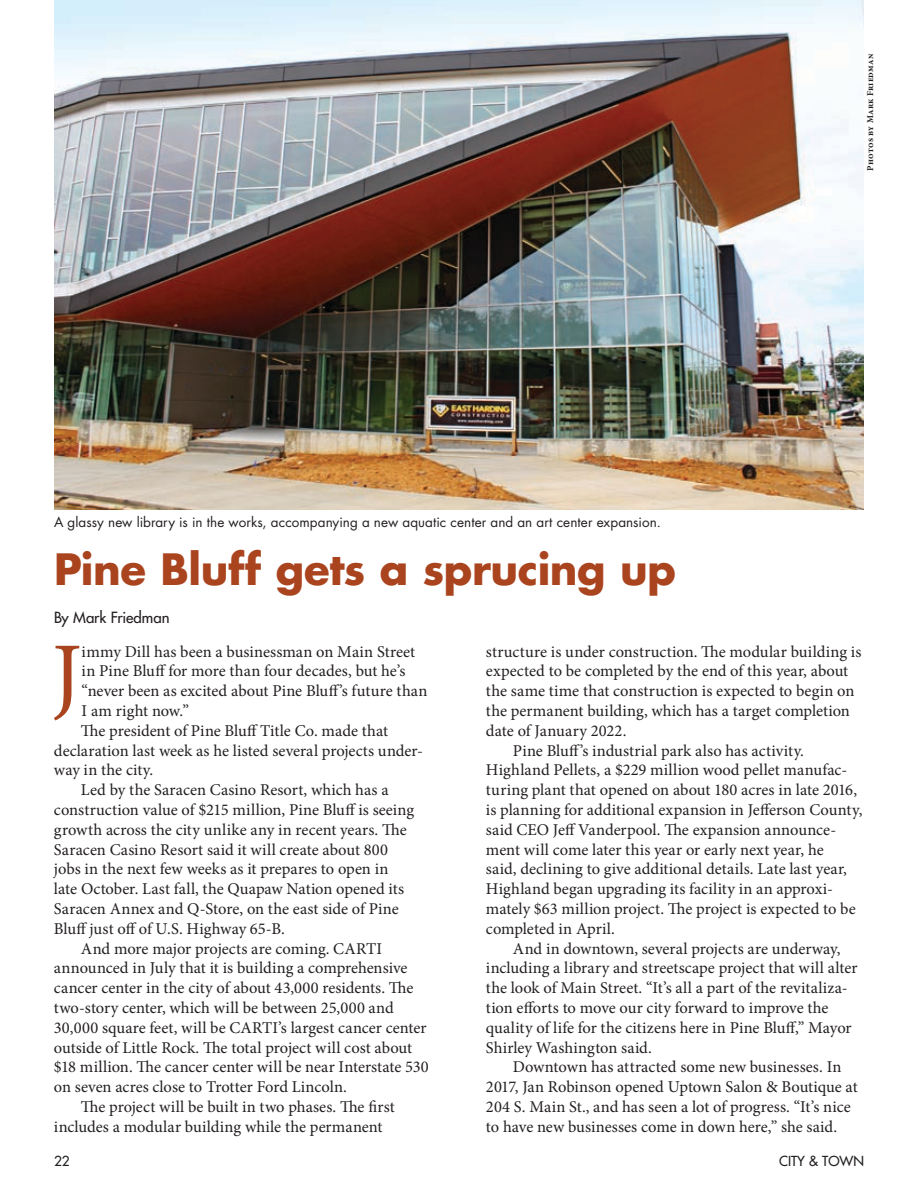
<style>
.page{position:relative;width:918px;height:1188px;background:#fff}
.page>*{position:absolute;margin:0;border:0;box-sizing:border-box;transform-origin:0 0}
.t1{font:91.65px "Minion Pro";color:#aa441f}
.t2{font:700 42px "Futura LT Pro";letter-spacing:-.01em;color:#aa441f}
.t3{font:16.5px "Minion Pro";color:#231f20}
.t4{font:500 15px "Futura LT Pro";letter-spacing:-.01em;color:#231f20}
.t5{font:13.5px "Futura LT Pro";letter-spacing:.005em;color:#231f20}
.t6{font:500 13.5px "Futura LT Pro";color:#231f20}
.t7{font:700 9px "Minion Pro";letter-spacing:.02em;color:#231f20}
</style>
<div class="page">
<img style="left:54px;top:0;width:810px;height:509px">
<p class="t5" style="left:54px;top:513px;width:608px">A glassy new library is in the works, accompanying a new aquatic center and an art center expansion.</p>
<p class="t7" style="left:864px;top:171px;width:118px;rotate:-90deg">Photos by Mark Friedman</p>
<h2 class="t2" style="left:54px;top:537px;width:624px">Pine Bluff gets a sprucing up</h2>
<p class="t4" style="left:54px;top:607px;width:117px">By Mark Friedman</p>
<h1 class="t1" style="left:52px;top:615px;width:32px">J</h1>
<p class="t3" style="left:82px;top:640px;width:335px">immy Dill has been a businessman on Main Street</p>
<p class="t3" style="left:486px;top:640px;width:377px">structure is under construction. The modular building is</p>
<p class="t3" style="left:486px;top:660px;width:364px">expected to be completed by the end of this year, about</p>
<p class="t3" style="left:486px;top:680px;width:370px">the same time that construction is expected to begin on</p>
<p class="t3" style="left:486px;top:700px;width:366px">the permanent building, which has a target completion</p>
<p class="t3" style="left:486px;top:719px;width:142px">date of January 2022.</p>
<p class="t3" style="left:513px;top:739px;width:293px">Pine Bluff’s industrial park also has activity.</p>
<p class="t3" style="left:486px;top:759px;width:363px">Highland Pellets, a $229 million wood pellet manufac-</p>
<p class="t3" style="left:486px;top:779px;width:373px">turing plant that opened on about 180 acres in late 2016,</p>
<p class="t3" style="left:486px;top:799px;width:378px">is planning for additional expansion in Jefferson County,</p>
<p class="t3" style="left:486px;top:818px;width:352px">said CEO Jeff Vanderpool. The expansion announce-</p>
<p class="t3" style="left:486px;top:838px;width:339px">ment will come later this year or early next year, he</p>
<p class="t3" style="left:486px;top:858px;width:363px">said, declining to give additional details. Late last year,</p>
<p class="t3" style="left:486px;top:878px;width:349px">Highland began upgrading its facility in an approxi-</p>
<p class="t3" style="left:486px;top:898px;width:371px">mately $63 million project. The project is expected to be</p>
<p class="t3" style="left:486px;top:917px;width:130px">completed in April.</p>
<p class="t3" style="left:513px;top:937px;width:329px">And in downtown, several projects are underway,</p>
<p class="t3" style="left:486px;top:957px;width:373px">including a library and streetscape project that will alter</p>
<p class="t3" style="left:486px;top:977px;width:363px">the look of Main Street. “It’s all a part of the revitaliza-</p>
<p class="t3" style="left:486px;top:997px;width:344px">tion efforts to move our city forward to improve the</p>
<p class="t3" style="left:486px;top:1016px;width:367px">quality of life for the citizens here in Pine Bluff,” Mayor</p>
<p class="t3" style="left:486px;top:1036px;width:167px">Shirley Washington said.</p>
<p class="t3" style="left:513px;top:1056px;width:330px">Downtown has attracted some new businesses. In</p>
<p class="t3" style="left:486px;top:1076px;width:373px">2017, Jan Robinson opened Uptown Salon &amp; Boutique at</p>
<p class="t3" style="left:486px;top:1096px;width:366px">204 S. Main St., and has seen a lot of progress. “It’s nice</p>
<p class="t3" style="left:486px;top:1115px;width:353px">to have new businesses come in down here,” she said.</p>
<p class="t3" style="left:82px;top:660px;width:325px">in Pine Bluff for more than four decades, but he’s</p>
<p class="t3" style="left:82px;top:680px;width:347px">“never been as excited about Pine Bluff’s future than</p>
<p class="t3" style="left:82px;top:700px;width:109px">I am right now.”</p>
<p class="t3" style="left:81px;top:719px;width:309px">The president of Pine Bluff Title Co. made that</p>
<p class="t3" style="left:54px;top:739px;width:371px">declaration last week as he listed several projects under-</p>
<p class="t3" style="left:54px;top:759px;width:101px">way in the city.</p>
<p class="t3" style="left:81px;top:779px;width:309px">Led by the Saracen Casino Resort, which has a</p>
<p class="t3" style="left:54px;top:799px;width:362px">construction value of $215 million, Pine Bluff is seeing</p>
<p class="t3" style="left:54px;top:818px;width:354px">growth across the city unlike any in recent years. The</p>
<p class="t3" style="left:54px;top:838px;width:336px">Saracen Casino Resort said it will create about 800</p>
<p class="t3" style="left:54px;top:858px;width:336px">jobs in the next few weeks as it prepares to open in</p>
<p class="t3" style="left:54px;top:878px;width:352px">late October. Last fall, the Quapaw Nation opened its</p>
<p class="t3" style="left:54px;top:898px;width:346px">Saracen Annex and Q-Store, on the east side of Pine</p>
<p class="t3" style="left:54px;top:917px;width:233px">Bluff just off of U.S. Highway 65-B.</p>
<p class="t3" style="left:81px;top:937px;width:303px">And more major projects are coming. CARTI</p>
<p class="t3" style="left:54px;top:957px;width:355px">announced in July that it is building a comprehensive</p>
<p class="t3" style="left:54px;top:977px;width:361px">cancer center in the city of about 43,000 residents. The</p>
<p class="t3" style="left:54px;top:997px;width:341px">two-story center, which will be between 25,000 and</p>
<p class="t3" style="left:54px;top:1016px;width:374px">30,000 square feet, will be CARTI’s largest cancer center</p>
<p class="t3" style="left:54px;top:1036px;width:360px">outside of Little Rock. The total project will cost about</p>
<p class="t3" style="left:54px;top:1056px;width:376px">$18 million. The cancer center will be near Interstate 530</p>
<p class="t3" style="left:54px;top:1076px;width:295px">on seven acres close to Trotter Ford Lincoln.</p>
<p class="t3" style="left:81px;top:1096px;width:315px">The project will be built in two phases. The first</p>
<p class="t3" style="left:54px;top:1115px;width:330px">includes a modular building while the permanent</p>
<p class="t6" style="left:54px;top:1151px;width:17px">22</p>
<p class="t6" style="left:779px;top:1151px;width:86px">CITY &amp; TOWN</p>
</div>
